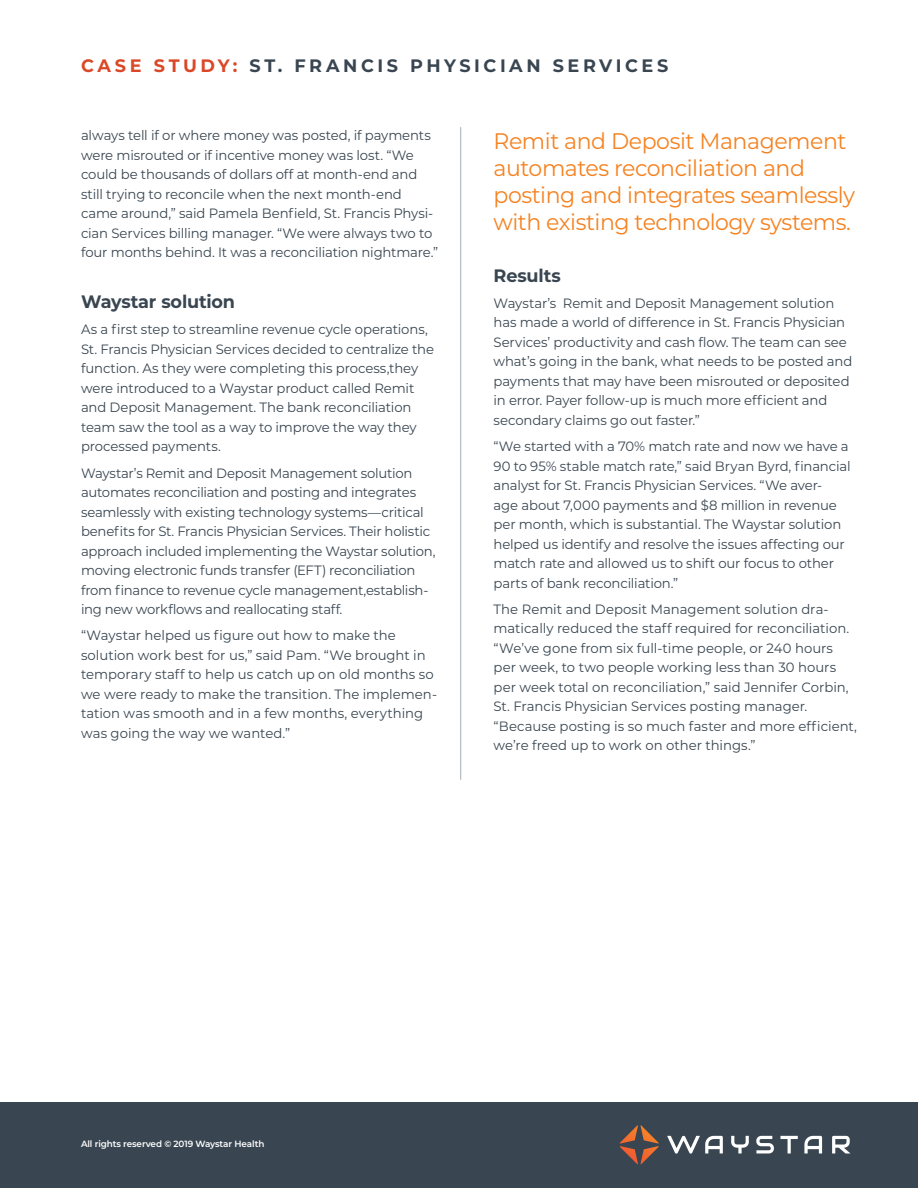
<style>
.page{position:relative;width:918px;height:1188px;background:#fff}
.page>*{position:absolute;margin:0;border:0;box-sizing:border-box;transform-origin:0 0}
.Orange_Callout{font:22.5px/27px "Montserrat";letter-spacing:-.02em;color:#f58220}
.Bullet_Header{font:700 18px "Montserrat";letter-spacing:.2em;color:#394651}
.Mont__Body{font:700 18px "Montserrat";letter-spacing:-.01em;color:#394651}
.Mont__Body-2{font:13.5px/19.5px "Montserrat";letter-spacing:-.01em;color:#394651}
.t1{font:600 9px "Montserrat";letter-spacing:-.01em;color:#fff}
.s1{color:#db4827}
</style>
<div class="page">
<div style="left:0;top:1103px;width:918px;height:85px;background:#394651"></div>
<svg style="left:667px;top:1136px;width:56px;height:18px"></svg>
<svg style="left:731px;top:1136px;width:18px;height:17px"></svg>
<svg style="left:780px;top:1136px;width:18px;height:17px"></svg>
<svg style="left:804px;top:1136px;width:18px;height:17px"></svg>
<svg style="left:832px;top:1136px;width:18px;height:17px"></svg>
<svg style="left:756px;top:1136px;width:18px;height:17px"></svg>
<svg style="left:620px;top:1125px;width:39px;height:39px"></svg>
<hr style="left:460px;top:127px;width:1px;height:653px;background:#4b5966">
<p class="Bullet_Header" style="left:81px;top:53px;width:589px"><span class="s1">CASE STUDY:</span> ST. FRANCIS PHYSICIAN SERVICES</p>
<p class="Mont__Body-2" style="left:81px;top:125px;width:359px">always tell if or where money was posted, if payments were misrouted or if incentive money was lost. “We could be thousands of dollars off at month-end and still trying to reconcile when the next month-end came around,” said Pamela Benfield, St. Francis Physi&shy;cian Services billing manager. “We were always two to four months behind. It was a reconciliation nightmare.”</p>
<p class="Mont__Body" style="left:81px;top:289px;width:156px">Waystar solution</p>
<p class="Mont__Body-2" style="left:81px;top:319px;width:355px">As a first step to streamline revenue cycle operations, St. Francis Physician Services decided to centralize the function. As they were completing this process,they were introduced to a Waystar product called Remit and Deposit Management. The bank reconciliation team saw the tool as a way to improve the way they processed payments.</p>
<p class="Mont__Body-2" style="left:81px;top:463px;width:356px">Waystar’s Remit and Deposit Management solution automates reconciliation and posting and integrates seamlessly with existing technology systems—critical benefits for St. Francis Physician Services. Their holistic approach included implementing the Waystar solution, moving electronic funds transfer (EFT) reconciliation from finance to revenue cycle management,establish&shy;ing new workflows and reallocating staff.</p>
<p class="Mont__Body-2" style="left:81px;top:625px;width:358px">“Waystar helped us figure out how to make the solution work best for us,” said Pam. “We brought in temporary staff to help us catch up on old months so we were ready to make the transition. The implemen&shy;tation was smooth and in a few months, everything was going the way we wanted.”</p>
<p class="Orange_Callout" style="left:494px;top:127px;width:363px">Remit and Deposit Management automates reconciliation and posting and integrates seamlessly with existing technology systems.</p>
<p class="Mont__Body" style="left:494px;top:262px;width:69px">Results</p>
<p class="Mont__Body-2" style="left:494px;top:293px;width:360px">Waystar’s Remit and Deposit Management solution has made a world of difference in St. Francis Physician Services’ productivity and cash flow. The team can see what’s going in the bank, what needs to be posted and payments that may have been misrouted or deposited in error. Payer follow-up is much more efficient and secondary claims go out faster.”</p>
<p class="Mont__Body-2" style="left:494px;top:436px;width:359px">“We started with a 70% match rate and now we have a 90 to 95% stable match rate,” said Bryan Byrd, financial analyst for St. Francis Physician Services. “We aver-<br>age about 7,000 payments and $8 million in revenue per month, which is substantial. The Waystar solution helped us identify and resolve the issues affecting our match rate and allowed us to shift our focus to other parts of bank reconciliation.”</p>
<p class="Mont__Body-2" style="left:494px;top:599px;width:365px">The Remit and Deposit Management solution dra&shy;matically reduced the staff required for reconciliation. “We’ve gone from six full-time people, or 240 hours per week, to two people working less than 30 hours per week total on reconciliation,” said Jennifer Corbin, St. Francis Physician Services posting manager. “Because posting is so much faster and more efficient, we’re freed up to work on other things.”</p>
<p class="t1" style="left:81px;top:1138px;width:185px">All rights reserved © 2019 Waystar Health</p>
</div>
